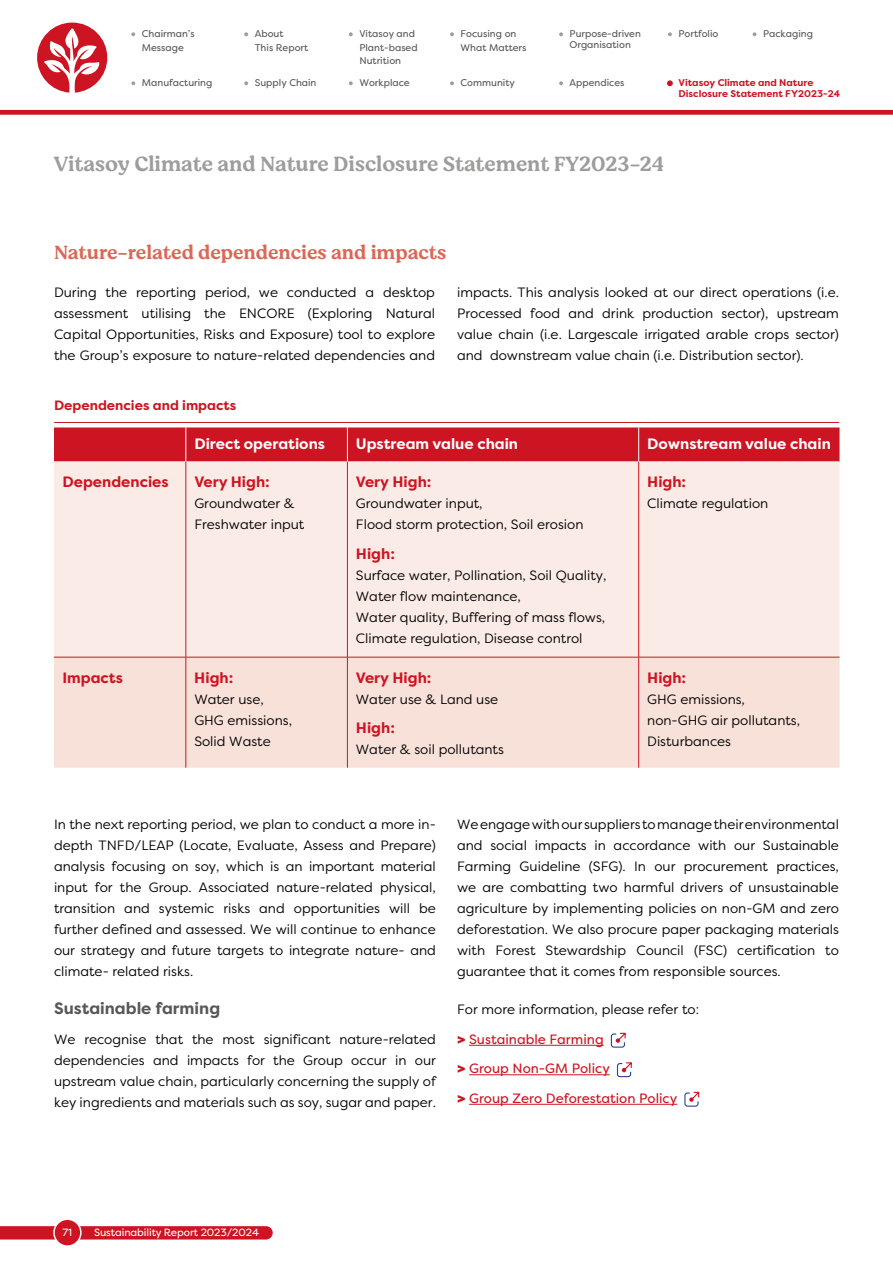
<style>
.page{position:relative;width:893px;height:1263px;background:#fff}
.page>*{position:absolute;margin:0;border:0;box-sizing:border-box;transform-origin:0 0}
.t1{font:500 21px "Moranga";color:#9d9d9c}
.t2{font:500 19.5px "Moranga";color:#dc6755}
.t3{font:700 16.5px "Filson Pro";color:#575756}
.t4{font:700 15px "Filson Pro";color:#cd1423}
.t5{font:700 15px "Filson Pro";color:#fff}
.t6{font:13.5px/21px "Filson Pro";color:#000}
.t7{font:13.5px/29.5px "Filson Pro";color:#cd1423}
.t8{font:700 13.5px "Filson Pro";color:#cd1423}
.t9{font:10.5px "Filson Pro";letter-spacing:-.01em;color:#fff}
.t10{font:9.75px/13.4px "Filson Pro";color:#575756}
.t11{font:700 9.75px/11.2px "Filson Pro";color:#cd1423}
.s1{color:#000}
.s2{font-weight:900}
</style>
<div class="page">
<svg style="left:37px;top:23px;width:70px;height:70px"></svg>
<svg style="left:0;top:110px;width:893px;height:5px;background:#d02230"></svg>
<svg style="left:0;top:1226px;width:273px;height:13px;background:#cd1827"></svg>
<div style="left:54px;top:1219px;width:27px;height:27px;background:#cd1423;border-radius:50%"></div>
<div style="left:53px;top:1218px;width:29px;height:29px;border:2px solid #fff;border-radius:50%"></div>
<svg style="left:667px;top:80px;width:6px;height:6px"></svg>
<svg style="left:244px;top:32px;width:4px;height:4px"></svg>
<svg style="left:131px;top:32px;width:4px;height:4px"></svg>
<svg style="left:349px;top:32px;width:4px;height:4px"></svg>
<svg style="left:450px;top:32px;width:4px;height:4px"></svg>
<svg style="left:559px;top:32px;width:4px;height:4px"></svg>
<svg style="left:668px;top:32px;width:4px;height:4px"></svg>
<svg style="left:244px;top:81px;width:4px;height:4px"></svg>
<svg style="left:131px;top:81px;width:4px;height:4px"></svg>
<svg style="left:753px;top:32px;width:3px;height:4px"></svg>
<svg style="left:349px;top:81px;width:4px;height:4px"></svg>
<svg style="left:450px;top:81px;width:4px;height:4px"></svg>
<svg style="left:559px;top:81px;width:4px;height:4px"></svg>
<div style="left:54px;top:427px;width:785px;height:34px;background:#cd1423"></div>
<div style="left:54px;top:461px;width:785px;height:196px;background:#fbebe6"></div>
<div style="left:54px;top:658px;width:785px;height:110px;background:#f8e1d9"></div>
<hr style="left:186px;top:461px;width:1px;height:196px;background:#cd1423">
<hr style="left:347px;top:461px;width:1px;height:196px;background:#cd1423">
<hr style="left:638px;top:461px;width:1px;height:196px;background:#cd1423">
<hr style="left:54px;top:657px;width:132px;height:1px;background:#cd1423">
<hr style="left:186px;top:657px;width:161px;height:1px;background:#cd1423">
<hr style="left:186px;top:657px;width:1px;height:111px;background:#cd1423">
<hr style="left:347px;top:657px;width:292px;height:1px;background:#cd1423">
<hr style="left:347px;top:657px;width:1px;height:111px;background:#cd1423">
<hr style="left:639px;top:657px;width:200px;height:1px;background:#cd1423">
<hr style="left:638px;top:657px;width:1px;height:111px;background:#cd1423">
<hr style="left:186px;top:427px;width:1px;height:34px;background:#fff">
<hr style="left:347px;top:427px;width:1px;height:34px;background:#fff">
<hr style="left:638px;top:427px;width:1px;height:34px;background:#fff">
<hr style="left:469px;top:1045px;width:135px;height:1px;background:#cd1423">
<hr style="left:469px;top:1074px;width:141px;height:1px;background:#cd1423">
<hr style="left:469px;top:1104px;width:208px;height:1px;background:#cd1423">
<svg style="left:610px;top:1032px;width:16px;height:16px"></svg>
<svg style="left:616px;top:1062px;width:16px;height:16px"></svg>
<svg style="left:684px;top:1091px;width:16px;height:16px"></svg>
<hr style="left:54px;top:422px;width:785px;height:1px;background:#cd1423">
<p class="t10" style="left:359px;top:27px;width:60px">Vitasoy and<br>Plant-based<br>Nutrition</p>
<p class="t10" style="left:678px;top:27px;width:42px">Portfolio</p>
<p class="t10" style="left:763px;top:27px;width:51px">Packaging</p>
<p class="t10" style="left:142px;top:27px;width:54px">Chairman’s<br>Message</p>
<p class="t10" style="left:255px;top:27px;width:55px">About<br>This Report</p>
<p class="t10" style="left:570px;top:28px;width:73px;line-height:11.2px">Purpose-driven<br>Organisation</p>
<p class="t10" style="left:461px;top:27px;width:67px">Focusing on<br>What Matters</p>
<p class="t10" style="left:142px;top:76px;width:72px">Manufacturing</p>
<p class="t10" style="left:255px;top:76px;width:63px">Supply Chain</p>
<p class="t10" style="left:359px;top:76px;width:52px">Workplace</p>
<p class="t10" style="left:461px;top:76px;width:56px">Community</p>
<p class="t10" style="left:570px;top:76px;width:56px">Appendices</p>
<p class="t11" style="left:678px;top:77px;width:163px">Vitasoy Climate and Nature<br>Disclosure Statement FY2023-24</p>
<h1 class="t1" style="left:54px;top:150px;width:611px">Vitasoy Climate and Nature Disclosure Statement FY2023-24</h1>
<h2 class="t2" style="left:54px;top:239px;width:394px">Nature-related dependencies and impacts</h2>
<p class="t6" style="left:54px;top:281px;width:383px;text-align:justify">During the reporting period, we conducted a desktop assessment utilising the ENCORE (Exploring Natural Capital Opportunities, Risks and Exposure) tool to explore the Group’s exposure to nature-related dependencies and</p>
<p class="t6" style="left:457px;top:281px;width:383px;text-align:justify">impacts. This analysis looked at our direct operations (i.e.<br>Processed food and drink production sector), upstream value chain (i.e. Largescale irrigated arable crops sector) and downstream value chain (i.e. Distribution sector).</p>
<p class="t8" style="left:54px;top:397px;width:184px">Dependencies and impacts</p>
<p class="t5" style="left:194px;top:434px;width:132px">Direct operations</p>
<p class="t5" style="left:356px;top:434px;width:164px">Upstream value chain</p>
<p class="t5" style="left:647px;top:434px;width:185px">Downstream value chain</p>
<p class="t4" style="left:63px;top:472px;width:108px">Dependencies</p>
<p class="t4" style="left:194px;top:472px;width:77px">Very High:</p>
<p class="t6" style="left:194px;top:492px;width:112px">Groundwater &amp;<br>Freshwater input</p>
<p class="t4" style="left:63px;top:668px;width:62px">Impacts</p>
<p class="t4" style="left:194px;top:668px;width:41px">High:</p>
<p class="t6" style="left:194px;top:688px;width:99px">Water use,<br>GHG emissions,<br>Solid Waste</p>
<p class="t4" style="left:356px;top:472px;width:77px">Very High:</p>
<p class="t6" style="left:356px;top:492px;width:229px">Groundwater input,<br>Flood storm protection, Soil erosion</p>
<p class="t4" style="left:356px;top:544px;width:41px">High:</p>
<p class="t6" style="left:356px;top:564px;width:252px">Surface water, Pollination, Soil Quality, Water flow maintenance,<br>Water quality, Buffering of mass flows, Climate regulation, Disease control</p>
<p class="t4" style="left:356px;top:668px;width:77px">Very High:</p>
<p class="t6" style="left:356px;top:688px;width:144px">Water use &amp; Land use</p>
<p class="t4" style="left:356px;top:718px;width:41px">High:</p>
<p class="t6" style="left:356px;top:738px;width:150px">Water &amp; soil pollutants</p>
<p class="t4" style="left:647px;top:472px;width:41px">High:</p>
<p class="t6" style="left:647px;top:492px;width:123px">Climate regulation</p>
<p class="t4" style="left:647px;top:668px;width:41px">High:</p>
<p class="t6" style="left:647px;top:688px;width:154px">GHG emissions, non-GHG air pollutants,<br>Disturbances</p>
<p class="t6" style="left:54px;top:814px;width:383px;text-align:justify">In the next reporting period, we plan to conduct a more in&shy;depth TNFD/LEAP (Locate, Evaluate, Assess and Prepare) analysis focusing on soy, which is an important material input for the Group. Associated nature-related physical, transition and systemic risks and opportunities will be further defined and assessed. We will continue to enhance our strategy and future targets to integrate nature- and climate- related risks.</p>
<p class="t3" style="left:54px;top:998px;width:168px">Sustainable farming</p>
<p class="t6" style="left:54px;top:1028px;width:383px;text-align:justify">We recognise that the most significant nature-related dependencies and impacts for the Group occur in our upstream value chain, particularly concerning the supply of key ingredients and materials such as soy, sugar and paper.</p>
<p class="t6" style="left:457px;top:814px;width:383px;text-align:justify">We engage with our suppliers to manage their environmental and social impacts in accordance with our Sustainable Farming Guideline (SFG). In our procurement practices, we are combatting two harmful drivers of unsustainable agriculture by implementing policies on non-GM and zero deforestation. We also procure paper packaging materials with Forest Stewardship Council (FSC) certification to guarantee that it comes from responsible sources.</p>
<p class="t7" style="left:457px;top:995px;width:243px"><span class="s1">For more information, please refer to: </span><span class="s2">&gt;</span> Sustainable Farming<br><span class="s2">&gt;</span> Group Non-GM Policy<br><span class="s2">&gt;</span> Group Zero Deforestation Policy</p>
<p class="t9" style="left:63px;top:1226px;width:11px">71</p>
<p class="t9" style="left:94px;top:1226px;width:167px">Sustainability Report 2023/2024</p>
</div>
